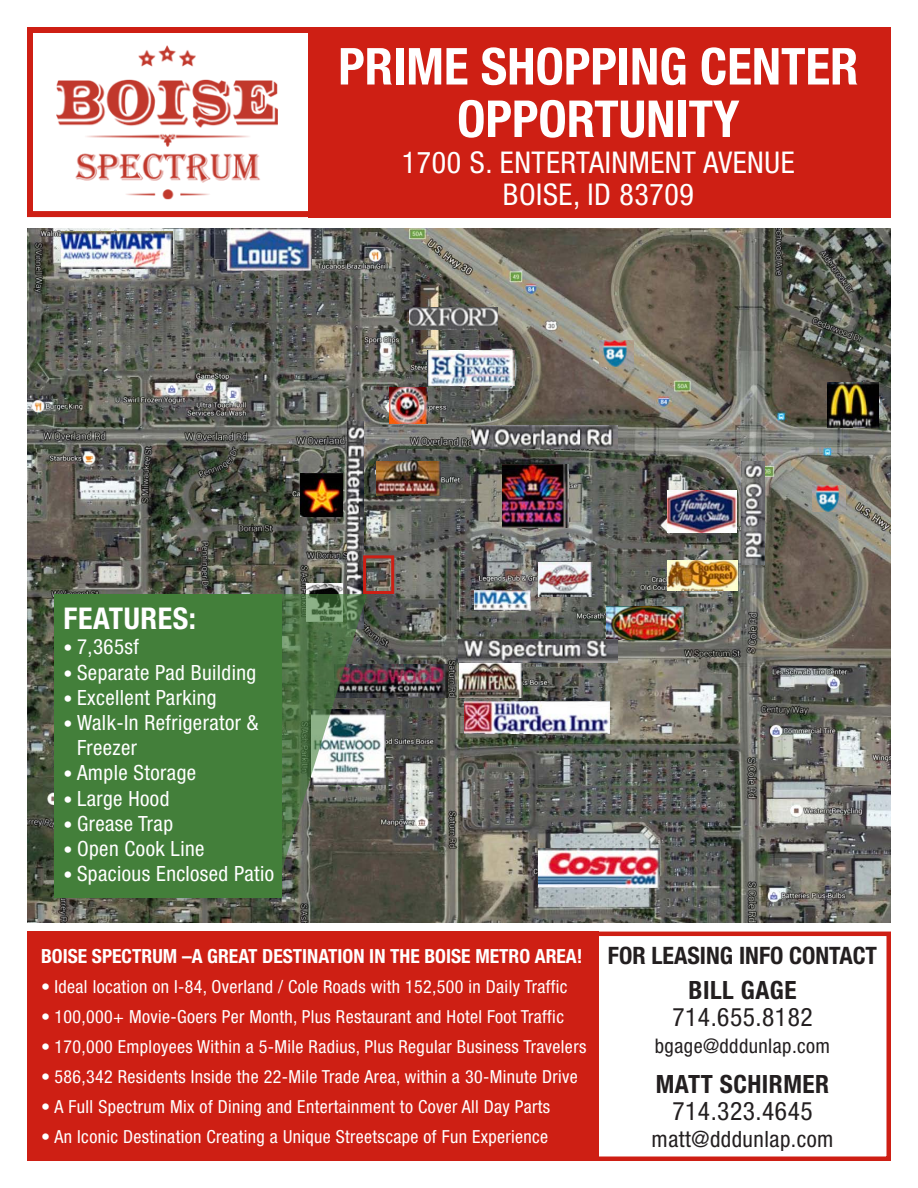
<style>
.page{position:relative;width:918px;height:1188px;background:#fff}
.page>*{position:absolute;margin:0;border:0;box-sizing:border-box;transform-origin:0 0}
.t1{font:700 condensed 51px/52.5px "Helvetica Neue";color:#fff;text-align:center}
.t2{font:condensed 30px "Helvetica Neue";letter-spacing:.02em;color:#fff}
.t3{font:700 condensed 30px "Helvetica Neue";letter-spacing:.02em;color:#fff}
.t4{font:condensed 25.5px "Helvetica Neue";letter-spacing:.02em;color:#231f20}
.t5{font:700 condensed 25.2px "Helvetica Neue";letter-spacing:.02em;color:#231f20}
.t6{font:700 condensed 24px "Helvetica Neue";color:#231f20}
.t7{font:condensed 22.5px "Helvetica Neue";letter-spacing:.02em;color:#231f20}
.t8{font:condensed 21px/25.2px "Helvetica Neue";letter-spacing:.02em;color:#fff}
.t9{font:condensed 20.1px "Helvetica Neue";letter-spacing:.02em;color:#231f20}
.t10{font:700 condensed 19.5px "Helvetica Neue";color:#fff}
.t11{font:condensed 18px "Helvetica Neue";letter-spacing:.02em;color:#fff}
.s1{font-size:18px}
</style>
<div class="page">
<img style="left:27px;top:228px;width:864px;height:695px">
<img style="left:376px;top:462px;width:65px;height:34px">
<img style="left:61px;top:232px;width:111px;height:37px">
<img style="left:226px;top:228px;width:85px;height:42px">
<img style="left:539px;top:849px;width:120px;height:38px">
<img style="left:367px;top:709px;width:18px;height:76px">
<img style="left:367px;top:664px;width:80px;height:34px">
<img style="left:460px;top:662px;width:63px;height:36px">
<img style="left:465px;top:701px;width:144px;height:32px">
<img style="left:503px;top:464px;width:66px;height:63px">
<img style="left:539px;top:563px;width:53px;height:33px">
<img style="left:475px;top:591px;width:56px;height:19px">
<img style="left:606px;top:606px;width:77px;height:34px">
<img style="left:667px;top:561px;width:70px;height:30px">
<img style="left:667px;top:490px;width:69px;height:42px">
<img style="left:827px;top:382px;width:52px;height:45px">
<img style="left:389px;top:388px;width:39px;height:35px">
<img style="left:428px;top:350px;width:87px;height:36px">
<img style="left:410px;top:307px;width:88px;height:23px">
<img style="left:301px;top:473px;width:42px;height:44px">
<img style="left:471px;top:426px;width:146px;height:22px">
<img style="left:742px;top:462px;width:22px;height:103px">
<img style="left:458px;top:640px;width:159px;height:22px">
<img style="left:347px;top:421px;width:17px;height:173px">
<img style="left:600px;top:341px;width:34px;height:26px">
<img style="left:812px;top:485px;width:34px;height:26px">
<img style="left:307px;top:584px;width:36px;height:10px">
<div style="left:54px;top:594px;width:228px;height:303px;background:#437f3a"></div>
<div style="left:309px;top:27px;width:582px;height:190px;background:#ce1f14"></div>
<img style="left:56px;top:45px;width:222px;height:155px">
<div style="left:27px;top:27px;width:864px;height:190px;border:6px solid #ce1f14"></div>
<div style="left:27px;top:932px;width:571px;height:229px;background:#ce1f14"></div>
<div style="left:554px;top:932px;width:337px;height:229px;border:4px solid #ce1f14"></div>
<div style="left:363px;top:555px;width:31px;height:39px;border:3px solid #ce1f14"></div>
<img style="left:282px;top:594px;width:85px;height:276px">
<p class="t1" style="left:338px;top:39px;width:522px">PRIME SHOPPING CENTER<br>OPPORTUNITY</p>
<p class="t2" style="left:402px;top:145px;width:394px">1700 S. ENTERTAINMENT AVENUE</p>
<p class="t2" style="left:503px;top:177px;width:192px">BOISE, ID 83709</p>
<p class="t3" style="left:64px;top:600px;width:134px">FEATURES:</p>
<p class="t8" style="left:64px;top:634px;width:77px"><span class="s1">•</span> 7,365sf</p>
<p class="t8" style="left:64px;top:659px;width:194px"><span class="s1">•</span> Separate Pad Building</p>
<p class="t8" style="left:64px;top:685px;width:155px"><span class="s1">•</span> Excellent Parking</p>
<p class="t8" style="left:77px;top:710px;width:183px;text-indent:-14px"><span class="s1">•</span> Walk-In Refrigerator &amp;<br>Freezer</p>
<p class="t8" style="left:64px;top:760px;width:134px"><span class="s1">•</span> Ample Storage</p>
<p class="t8" style="left:64px;top:785px;width:107px"><span class="s1">•</span> Large Hood</p>
<p class="t8" style="left:64px;top:811px;width:111px"><span class="s1">•</span> Grease Trap</p>
<p class="t8" style="left:64px;top:836px;width:143px"><span class="s1">•</span> Open Cook Line</p>
<p class="t8" style="left:64px;top:861px;width:212px"><span class="s1">•</span> Spacious Enclosed Patio</p>
<p class="t10" style="left:41px;top:945px;width:543px">BOISE SPECTRUM –A GREAT DESTINATION IN THE BOISE METRO AREA!</p>
<p class="t11" style="left:41px;top:977px;width:528px">• Ideal location on I-84, Overland / Cole Roads with 152,500 in Daily Traffic</p>
<p class="t11" style="left:41px;top:1007px;width:524px">• 100,000+ Movie-Goers Per Month, Plus Restaurant and Hotel Foot Traffic</p>
<p class="t11" style="left:41px;top:1037px;width:547px">• 170,000 Employees Within a 5-Mile Radius, Plus Regular Business Travelers</p>
<p class="t11" style="left:41px;top:1067px;width:538px">• 586,342 Residents Inside the 22-Mile Trade Area, within a 30-Minute Drive</p>
<p class="t11" style="left:41px;top:1097px;width:511px">• A Full Spectrum Mix of Dining and Entertainment to Cover All Day Parts</p>
<p class="t11" style="left:41px;top:1127px;width:509px">• An Iconic Destination Creating a Unique Streetscape of Fun Experience</p>
<p class="t6" style="left:608px;top:941px;width:271px">FOR LEASING INFO CONTACT</p>
<p class="t5" style="left:689px;top:975px;width:110px">BILL GAGE</p>
<p class="t4" style="left:672px;top:1002px;width:142px">714.655.8182</p>
<p class="t9" style="left:655px;top:1034px;width:177px">bgage@dddunlap.com</p>
<p class="t5" style="left:656px;top:1069px;width:175px">MATT SCHIRMER</p>
<p class="t4" style="left:672px;top:1096px;width:142px">714.323.4645</p>
<p class="t7" style="left:652px;top:1126px;width:183px">matt@dddunlap.com</p>
</div>
